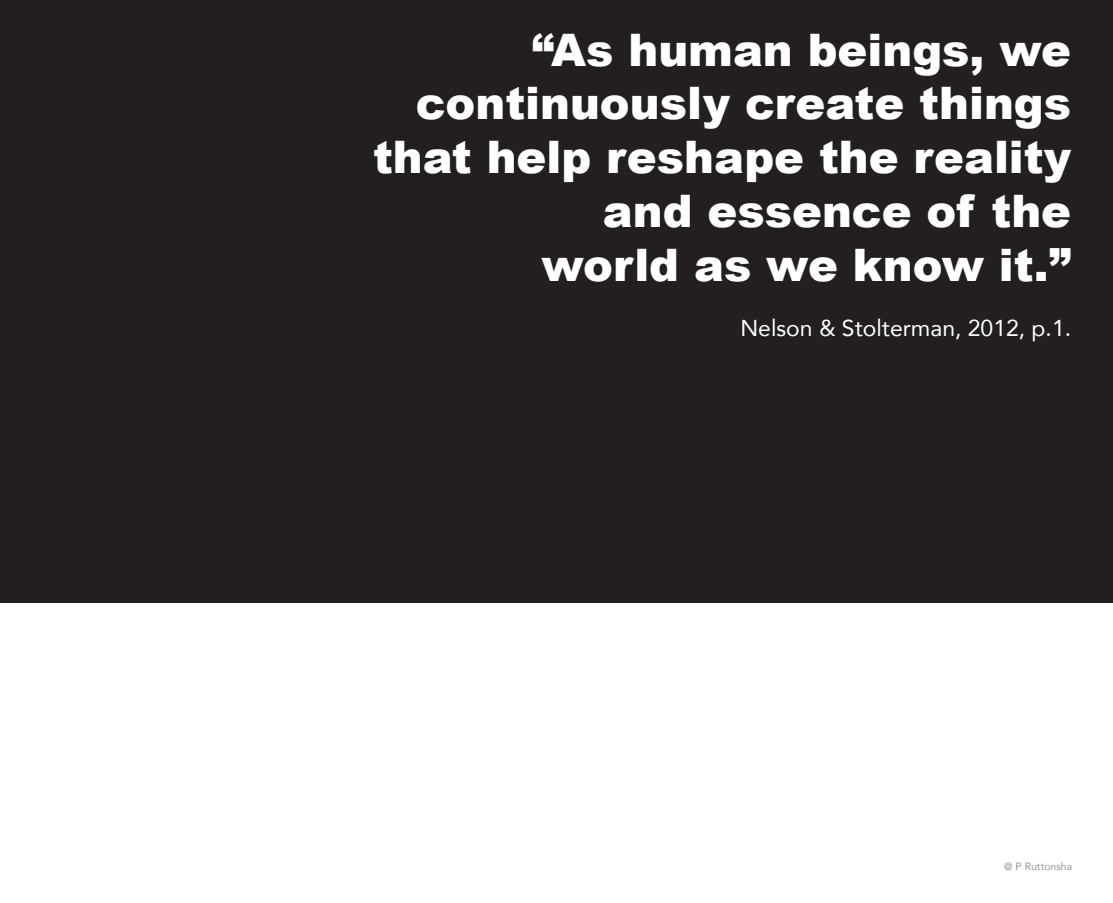
<style>
.page{position:relative;width:1113px;height:903px;background:#fff}
.page>*{position:absolute;margin:0;border:0;box-sizing:border-box;transform-origin:0 0}
.t1{font:900 44.8px/53.7px "Arial";color:#fff;text-align:right}
.t2{font:22.93px "Avenir";color:#fff}
.t3{font:10.5px "Avenir";color:#939598}
</style>
<div class="page">
<div style="left:0;top:0;width:1113px;height:602px;background:#231f20"></div>
<p class="t1" style="left:416px;top:21px;width:657px">“As human beings, we continuously create things</p>
<p class="t1" style="left:373px;top:129px;width:699px">that help reshape the reality and essence of the</p>
<p class="t1" style="left:542px;top:236px;width:531px">world as we know it.”</p>
<p class="t2" style="left:740px;top:309px;width:332px">Nelson &amp; Stolterman, 2012, p.1.</p>
<p class="t3" style="left:1004px;top:857px;width:69px">@ P Ruttonsha</p>
</div>
